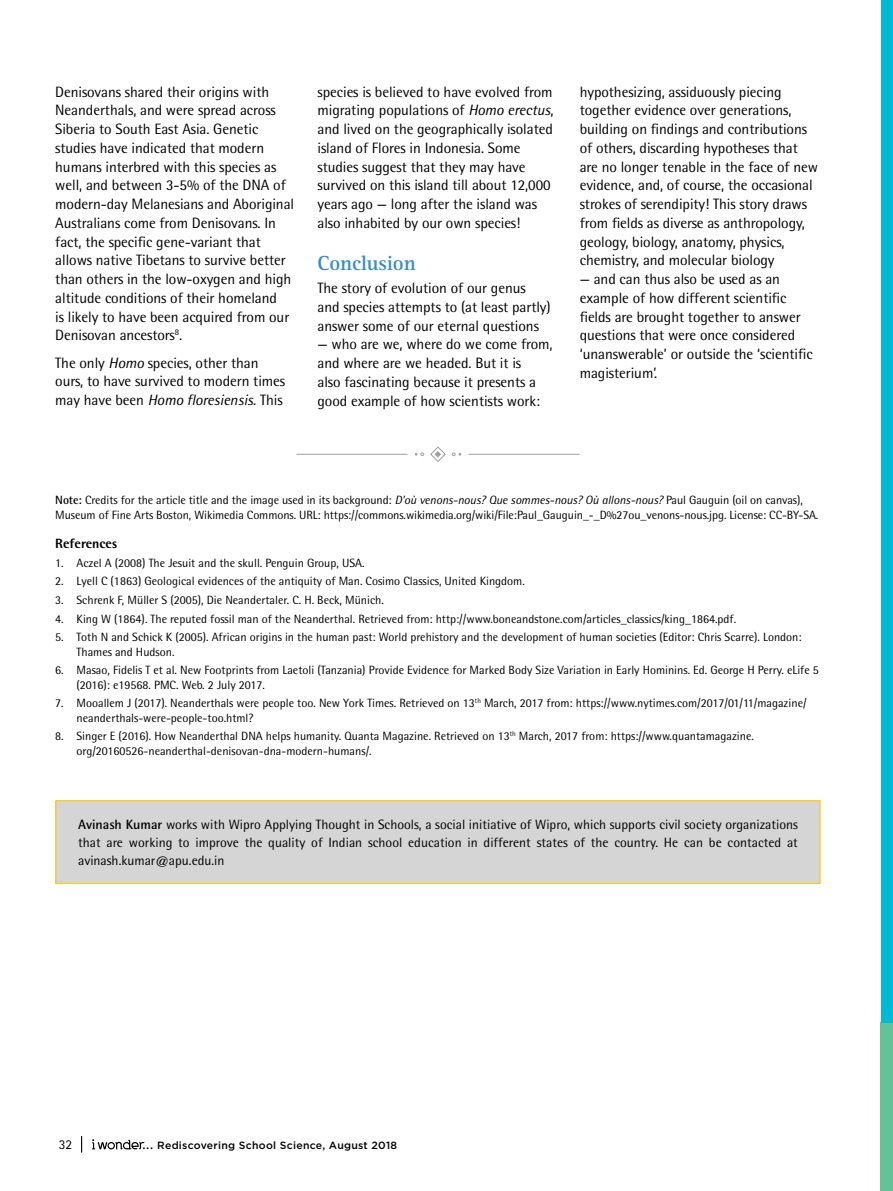
<style>
.page{position:relative;width:893px;height:1191px;background:#fff}
.page>*{position:absolute;margin:0;border:0;box-sizing:border-box;transform-origin:0 0}
.t1{font:700 21px "Rotis Serif";letter-spacing:-.005em;color:#358ccb}
.t2{font:15px/18.8px "Rotis Semi Sans";letter-spacing:-.005em;color:#000}
.t3{font:13.5px/18px "Rotis Semi Sans";color:#000;text-align:justify}
.t4{font:800 13.5px "Rotis Semi Sans";color:#000}
.t5{font:13.5px "Rotis Sans Serif";color:#000}
.t6{font:12px/14.4px "Rotis Semi Sans";color:#000}
.t7{font:500 10.5px "Gotham";letter-spacing:.025em;color:#000}
.s1{font-style:italic}
.s2{font-weight:700}
.s3{font-family:"Bodoni";font-weight:700}
</style>
<div class="page">
<svg style="left:92px;top:1139px;width:53px;height:10px"></svg>
<svg style="left:81px;top:1136px;width:1px;height:16px"></svg>
<hr style="left:297px;top:454px;width:110px;height:1px;background:#9d9fa2">
<hr style="left:469px;top:454px;width:110px;height:1px;background:#9d9fa2">
<svg style="left:452px;top:452px;width:9px;height:4px"></svg>
<svg style="left:415px;top:452px;width:9px;height:4px"></svg>
<svg style="left:430px;top:446px;width:16px;height:16px"></svg>
<div style="left:56px;top:800px;width:764px;height:83px;background:#d6d5d5"></div>
<div style="left:55px;top:800px;width:766px;height:84px;border:1px solid #ffcb05"></div>
<div style="left:881px;top:1022px;width:12px;height:169px;background:#64c298"></div>
<div style="left:881px;top:0;width:12px;height:1022px;background:#00bbd6"></div>
<p class="t2" style="left:55px;top:82px;width:240px">Denisovans shared their origins with Neanderthals, and were spread across Siberia to South East Asia. Genetic studies have indicated that modern humans interbred with this species as well, and between 3-5% of the DNA of modern-day Melanesians and Aboriginal Australians come from Denisovans. In fact, the specific gene-variant that allows native Tibetans to survive better than others in the low-oxygen and high altitude conditions of their homeland<br>is likely to have been acquired from our Denisovan ancestors<sup>8</sup>.</p>
<p class="t2" style="left:55px;top:353px;width:231px">The only <span class="s1">Homo</span> species, other than ours, to have survived to modern times may have been <span class="s1">Homo floresiensis</span>. This</p>
<p class="t2" style="left:317px;top:82px;width:238px">species is believed to have evolved from migrating populations of <span class="s1">Homo erectus</span>, and lived on the geographically isolated island of Flores in Indonesia. Some studies suggest that they may have survived on this island till about 12,000 years ago — long after the island was also inhabited by our own species!</p>
<h1 class="t1" style="left:317px;top:251px;width:100px">Conclusion</h1>
<p class="t2" style="left:317px;top:278px;width:235px">The story of evolution of our genus and species attempts to (at least partly) answer some of our eternal questions</p>
<p class="t2" style="left:317px;top:335px;width:237px">— who are we, where do we come from, and where are we headed. But it is<br>also fascinating because it presents a good example of how scientists work:</p>
<p class="t2" style="left:580px;top:82px;width:240px">hypothesizing, assiduously piecing together evidence over generations, building on findings and contributions of others, discarding hypotheses that are no longer tenable in the face of new evidence, and, of course, the occasional strokes of serendipity! This story draws from fields as diverse as anthropology, geology, biology, anatomy, physics, chemistry, and molecular biology</p>
<p class="t2" style="left:580px;top:269px;width:235px">— and can thus also be used as an example of how different scientific fields are brought together to answer questions that were once considered ‘unanswerable’ or outside the ‘scientific magisterium’.</p>
<p class="t6" style="left:55px;top:492px;width:765px;line-height:15px"><span class="s2">Note:</span> Credits for the article title and the image used in its background: <span class="s1">D'où venons-nous? Que sommes-nous? Où allons-nous?</span> Paul Gauguin (oil on canvas),<br>Museum of Fine Arts Boston, Wikimedia Commons. URL: https://commons.wikimedia.org/wiki/File:Paul_Gauguin_-_D%27ou_venons-nous.jpg. License: CC-BY-SA.</p>
<p class="t4" style="left:55px;top:535px;width:63px">References</p>
<p class="t6" style="left:55px;top:555px;width:311px">1. Aczel A (2008) The Jesuit and the skull. Penguin Group, USA.</p>
<p class="t6" style="left:55px;top:574px;width:471px">2. Lyell C (1863) Geological evidences of the antiquity of Man. Cosimo Classics, United Kingdom.</p>
<p class="t6" style="left:55px;top:592px;width:330px">3. Schrenk F, Müller S (2005), Die Neandertaler. C. H. Beck, Münich.</p>
<p class="t6" style="left:55px;top:611px;width:682px">4. King W (1864). The reputed fossil man of the Neanderthal. Retrieved from: http://www.boneandstone.com/articles_classics/king_1864.pdf.</p>
<p class="t6" style="left:77px;top:630px;width:727px;text-indent:-21px">5. Toth N and Schick K (2005). African origins in the human past: World prehistory and the development of human societies (Editor: Chris Scarre). London:<br>Thames and Hudson.</p>
<p class="t6" style="left:77px;top:663px;width:744px;text-indent:-21px">6. Masao, Fidelis T et al. New Footprints from Laetoli (Tanzania) Provide Evidence for Marked Body Size Variation in Early Hominins. Ed. George H Perry. eLife 5 (2016): e19568. PMC. Web. 2 July 2017.</p>
<p class="t6" style="left:77px;top:696px;width:732px;text-indent:-21px">7. Mooallem J (2017). Neanderthals were people too. New York Times. Retrieved on 13<sup>th</sup> March, 2017 from: https://www.nytimes.com/2017/01/11/magazine/ neanderthals-were-people-too.html?</p>
<p class="t6" style="left:77px;top:729px;width:679px;text-indent:-21px">8. Singer E (2016). How Neanderthal DNA helps humanity. Quanta Magazine. Retrieved on 13<sup>th</sup> March, 2017 from: https://www.quantamagazine. org/20160526-neanderthal-denisovan-dna-modern-humans/.</p>
<p class="t3" style="left:78px;top:815px;width:721px"><span class="s2">Avinash Kumar</span> works with Wipro Applying Thought in Schools, a social initiative of Wipro, which supports civil society organizations that are working to improve the quality of Indian school education in different states of the country. He can be contacted at avinash.kumar@apu.edu.in</p>
<p class="t5" style="left:59px;top:1137px;width:15px">32</p>
<p class="t7" style="left:143px;top:1138px;width:256px"><span class="s3">...</span> Rediscovering School Science, August 2018</p>
</div>
